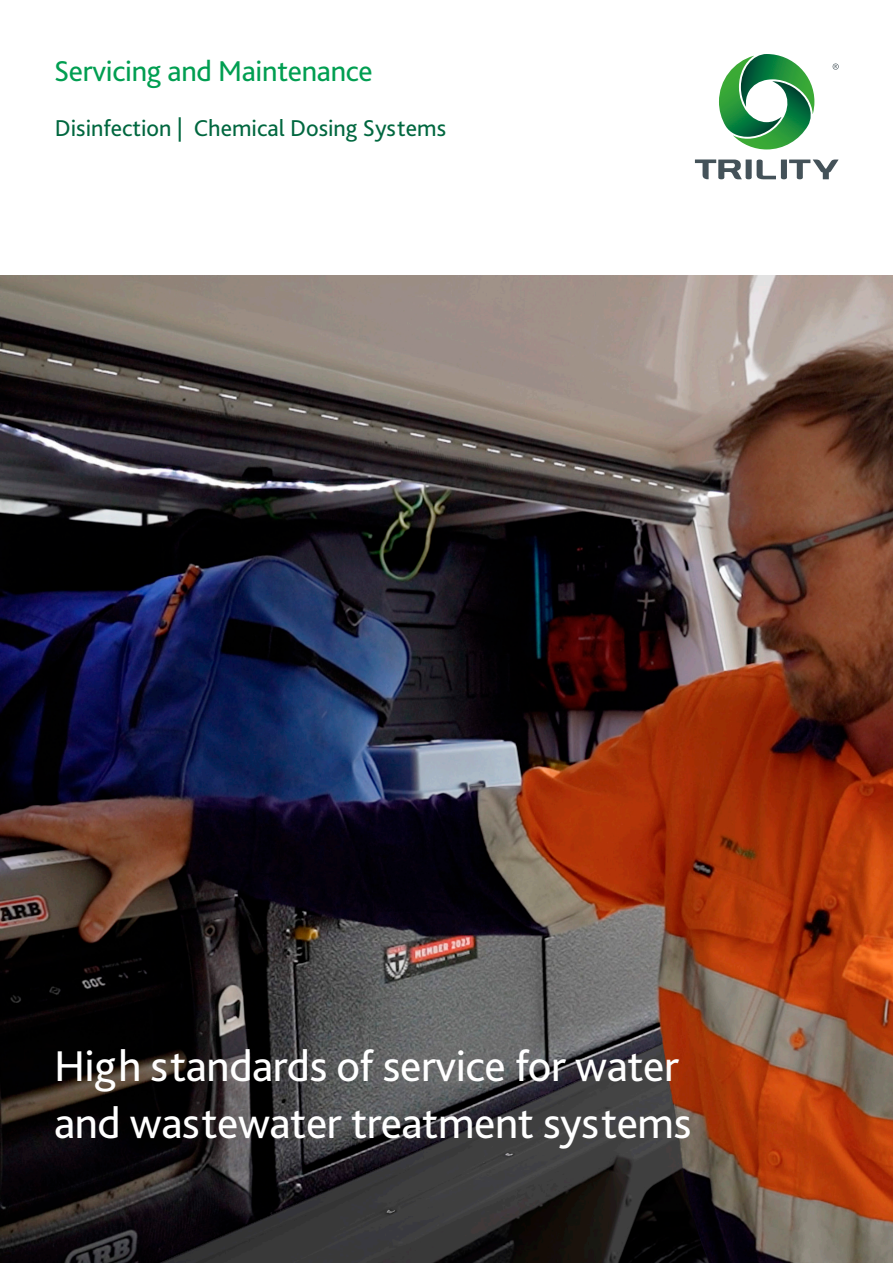
<style>
.page{position:relative;width:893px;height:1263px;background:#fff}
.page>*{position:absolute;margin:0;border:0;box-sizing:border-box;transform-origin:0 0}
.t1{font:45px/57px "Bliss Pro";letter-spacing:-.01em;color:#fff}
.t2{font:30px "Bliss Pro";letter-spacing:-.01em;color:#009e51}
.t3{font:24px "Bliss Pro";color:#00673f}
</style>
<div class="page">
<img style="left:0;top:276px;width:893px;height:987px">
<svg style="left:719px;top:54px;width:96px;height:95px"></svg>
<svg style="left:695px;top:159px;width:143px;height:20px"></svg>
<svg style="left:833px;top:64px;width:6px;height:6px"></svg>
<p class="t2" style="left:54px;top:53px;width:320px">Servicing and Maintenance</p>
<p class="t3" style="left:55px;top:114px;width:393px">Disinfection | Chemical Dosing Systems</p>
<p class="t1" style="left:54px;top:1036px;width:639px">High standards of service for water and wastewater treatment systems</p>
</div>
